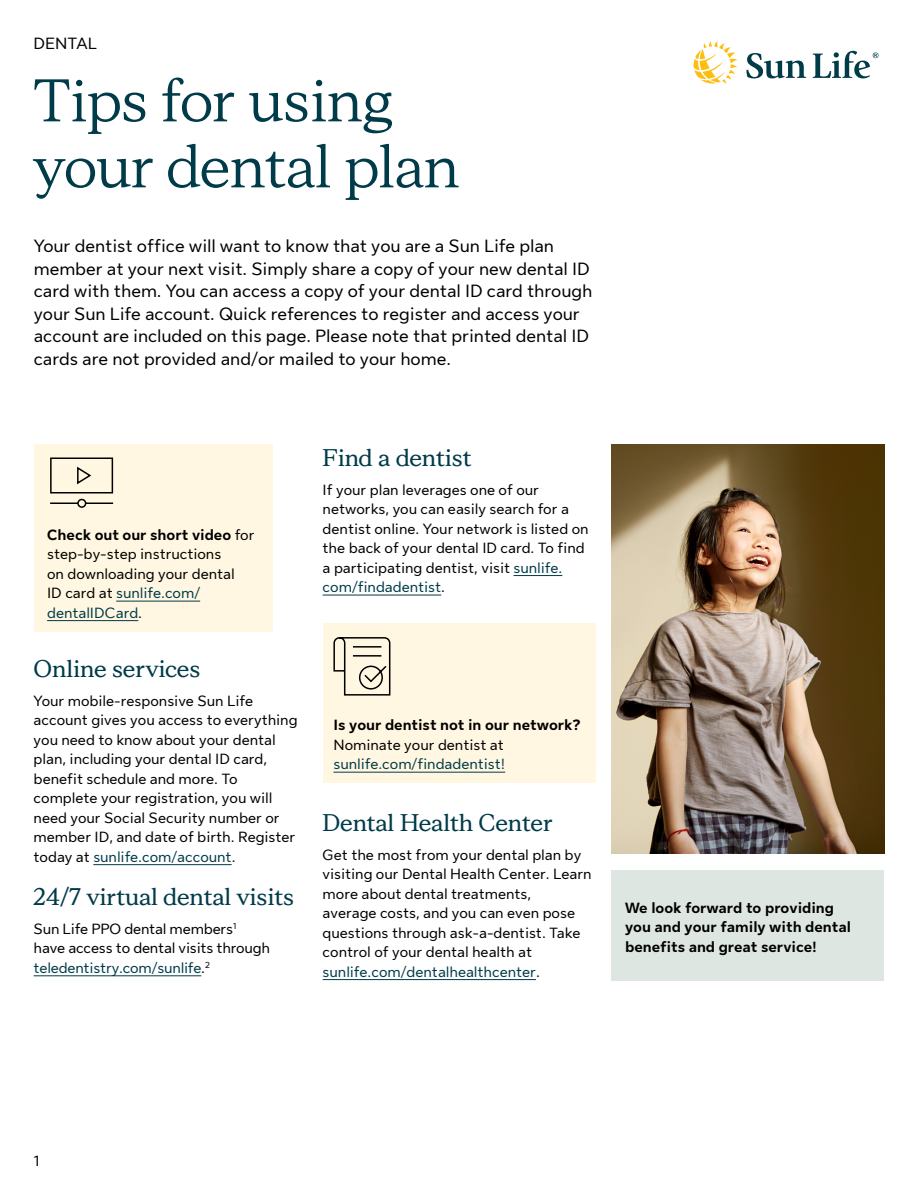
<style>
.page{position:relative;width:918px;height:1188px;background:#fff}
.page>*{position:absolute;margin:0;border:0;box-sizing:border-box;transform-origin:0 0}
.H1_40_44{font:60px/66px "Sun Life New Display";color:#003b49}
.H2_16_18{font:700 24px "Sun Life New Display";color:#003b49}
.P-Intro_Paragraph_12{font:18px/22.5px "Sun Life New Text";color:#000}
.P-Text_T_10_13{font:16.5px "Sun Life New Text";color:#000}
.P-Text_T_10_13-2{font:15px/19.5px "Sun Life New Text";color:#000}
.H3_10_13{font:700 15px/19.5px "Sun Life New Text";color:#000}
.P-Text_T_10_13-3{font:15px/19.5px "Sun Life New Text";color:#003b49}
.s1{font-weight:700}
.s2{color:#003b49}
.s3{color:#000}
</style>
<div class="page">
<svg style="left:694px;top:41px;width:43px;height:43px"></svg>
<svg style="left:746px;top:51px;width:133px;height:27px"></svg>
<div style="left:34px;top:444px;width:238px;height:187px;background:#fff7e1"></div>
<hr style="left:116px;top:601px;width:84px;height:1px;background:#003b49">
<hr style="left:47px;top:620px;width:91px;height:1px;background:#003b49">
<hr style="left:93px;top:864px;width:139px;height:1px;background:#003b49">
<hr style="left:34px;top:975px;width:167px;height:1px;background:#003b49">
<hr style="left:514px;top:575px;width:48px;height:1px;background:#003b49">
<hr style="left:323px;top:595px;width:118px;height:1px;background:#003b49">
<div style="left:323px;top:624px;width:272px;height:159px;background:#fff7e1"></div>
<hr style="left:333px;top:772px;width:172px;height:1px;background:#003b49">
<hr style="left:323px;top:979px;width:213px;height:1px;background:#003b49">
<img style="left:612px;top:444px;width:272px;height:409px">
<div style="left:612px;top:870px;width:272px;height:111px;background:#dee6e1"></div>
<svg style="left:50px;top:457px;width:64px;height:51px"></svg>
<svg style="left:333px;top:637px;width:58px;height:59px"></svg>
<p class="P-Text_T_10_13" style="left:34px;top:32px;width:65px">DENTAL</p>
<h1 class="H1_40_44" style="left:34px;top:65px;width:427px">Tips for using your dental plan</h1>
<p class="P-Intro_Paragraph_12" style="left:34px;top:234px;width:560px">Your dentist office will want to know that you are a Sun Life plan member at your next visit. Simply share a copy of your new dental ID card with them. You can access a copy of your dental ID card through your Sun Life account. Quick references to register and access your account are included on this page. Please note that printed dental ID cards are not provided and/or mailed to your home.</p>
<p class="P-Text_T_10_13-2" style="left:47px;top:524px;width:209px"><span class="s1">Check out our short video</span> for step-by-step instructions<br>on downloading your dental<br>ID card at <span class="s2">sunlife.com/ dentalIDCard</span>.</p>
<h2 class="H2_16_18" style="left:34px;top:652px;width:168px">Online services</h2>
<p class="P-Text_T_10_13-2" style="left:34px;top:690px;width:265px">Your mobile-responsive Sun Life account gives you access to everything you need to know about your dental plan, including your dental ID card, benefit schedule and more. To complete your registration, you will need your Social Security number or member ID, and date of birth. Register today at <span class="s2">sunlife.com/account</span>.</p>
<h2 class="H2_16_18" style="left:34px;top:880px;width:262px">24/7 virtual dental visits</h2>
<p class="P-Text_T_10_13-2" style="left:34px;top:918px;width:238px">Sun Life PPO dental members<sup>1 </sup>have access to dental visits through <span class="s2">teledentistry.com/sunlife</span>.<sup>2</sup></p>
<h2 class="H2_16_18" style="left:323px;top:441px;width:150px">Find a dentist</h2>
<p class="P-Text_T_10_13-2" style="left:323px;top:479px;width:267px">If your plan leverages one of our networks, you can easily search for a dentist online. Your network is listed on the back of your dental ID card. To find a participating dentist, visit <span class="s2">sunlife. com/findadentist</span>.</p>
<h3 class="H3_10_13" style="left:333px;top:714px;width:249px">Is your dentist not in our network?</h3>
<p class="P-Text_T_10_13-3" style="left:333px;top:734px;width:173px"><span class="s3">Nominate your dentist at </span>sunlife.com/findadentist!</p>
<h2 class="H2_16_18" style="left:323px;top:806px;width:231px">Dental Health Center</h2>
<p class="P-Text_T_10_13-2" style="left:323px;top:844px;width:270px">Get the most from your dental plan by visiting our Dental Health Center. Learn more about dental treatments,<br>average costs, and you can even pose questions through ask-a-dentist. Take control of your dental health at <span class="s2">sunlife.com/dentalhealthcenter</span>.</p>
<h3 class="H3_10_13" style="left:625px;top:897px;width:227px">We look forward to providing you and your family with dental benefits and great service!</h3>
<p class="P-Text_T_10_13-2" style="left:34px;top:1150px;width:7px">1</p>
</div>
